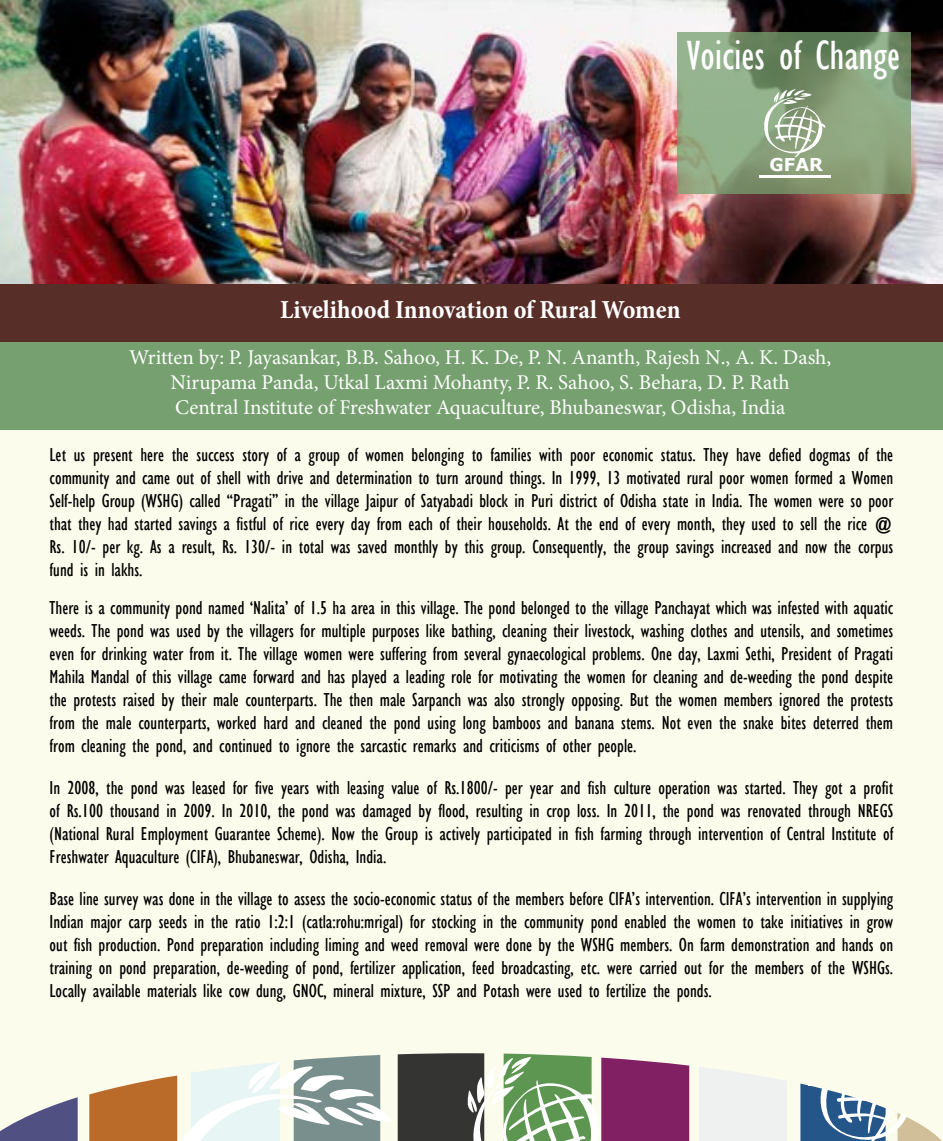
<style>
.page{position:relative;width:943px;height:1141px;background:#fff}
.page>*{position:absolute;margin:0;border:0;box-sizing:border-box;transform-origin:0 0}
.t1{font:condensed 42px "Gill Sans";color:#fff}
.t2{font:700 condensed 26.25px "Minion Pro";color:#fff}
.t3{font:21px/25.2px "Minion Pro";letter-spacing:-.005em;color:#fff;text-align:center}
.t4{font:condensed 19.25px/23.1px "Gill Sans";color:#000;text-align:justify}
.t5{font:700 17.68px "Verdana";color:#fff}
</style>
<div class="page">
<div style="left:0;top:2px;width:943px;height:1139px;background:#fcfcec"></div>
<svg style="left:0;top:1097px;width:78px;height:44px"></svg>
<svg style="left:699px;top:1067px;width:87px;height:74px"></svg>
<svg style="left:89px;top:1053px;width:600px;height:88px"></svg>
<img style="left:0;top:0;width:942px;height:342px">
<div style="left:1px;top:284px;width:942px;height:58px;background:#572e28"></div>
<div style="left:0;top:342px;width:943px;height:88px;background:#76a06f"></div>
<svg style="left:677px;top:32px;width:233px;height:161px;background:#859f7a"></svg>
<svg style="left:800px;top:1083px;width:142px;height:58px"></svg>
<svg style="left:763px;top:89px;width:62px;height:69px;background:#a2b498"></svg>
<hr style="left:758px;top:175px;width:72px;height:2px;background:#fff">
<h1 class="t1" style="left:686px;top:30px;width:215px">Voicies of Change</h1>
<p class="t5" style="left:769px;top:152px;width:55px">GFAR</p>
<h2 class="t2" style="left:280px;top:292px;width:402px">Livelihood Innovation of Rural Women</h2>
<p class="t3" style="left:129px;top:345px;width:703px">Written by: P. Jayasankar, B.B. Sahoo, H. K. De, P. N. Ananth, Rajesh N., A. K. Dash,<br>Nirupama Panda, Utkal Laxmi Mohanty, P. R. Sahoo, S. Behara, D. P. Rath<br>Central Institute of Freshwater Aquaculture, Bhubaneswar, Odisha, India</p>
<p class="t4" style="left:50px;top:443px;width:845px">Let us present here the success story of a group of women belonging to families with poor economic status. They have defied dogmas of the community and came out of shell with drive and determination to turn around things. In 1999, 13 motivated rural poor women formed a Women Self-help Group (WSHG) called “Pragati” in the village Jaipur of Satyabadi block in Puri district of Odisha state in India. The women were so poor that they had started savings a fistful of rice every day from each of their households. At the end of every month, they used to sell the rice @ Rs. 10/- per kg. As a result, Rs. 130/- in total was saved monthly by this group. Consequently, the group savings increased and now the corpus fund is in lakhs.</p>
<p class="t4" style="left:50px;top:595px;width:845px">There is a community pond named ‘Nalita’ of 1.5 ha area in this village. The pond belonged to the village Panchayat which was infested with aquatic weeds. The pond was used by the villagers for multiple purposes like bathing, cleaning their livestock, washing clothes and utensils, and sometimes even for drinking water from it. The village women were suffering from several gynaecological problems. One day, Laxmi Sethi, President of Pragati Mahila Mandal of this village came forward and has played a leading role for motivating the women for cleaning and de-weeding the pond despite the protests raised by their male counterparts. The then male Sarpanch was also strongly opposing. But the women members ignored the protests from the male counterparts, worked hard and cleaned the pond using long bamboos and banana stems. Not even the snake bites deterred them from cleaning the pond, and continued to ignore the sarcastic remarks and criticisms of other people.</p>
<p class="t4" style="left:50px;top:776px;width:845px">In 2008, the pond was leased for five years with leasing value of Rs.1800/- per year and fish culture operation was started. They got a profit of Rs.100 thousand in 2009. In 2010, the pond was damaged by flood, resulting in crop loss. In 2011, the pond was renovated through NREGS (National Rural Employment Guarantee Scheme). Now the Group is actively participated in fish farming through intervention of Central Institute of Freshwater Aquaculture (CIFA), Bhubaneswar, Odisha, India.</p>
<p class="t4" style="left:50px;top:887px;width:845px">Base line survey was done in the village to assess the socio-economic status of the members before CIFA’s intervention. CIFA’s intervention in supplying Indian major carp seeds in the ratio 1:2:1 (catla:rohu:mrigal) for stocking in the community pond enabled the women to take initiatives in grow out fish production. Pond preparation including liming and weed removal were done by the WSHG members. On farm demonstration and hands on training on pond preparation, de-weeding of pond, fertilizer application, feed broadcasting, etc. were carried out for the members of the WSHGs.<br>Locally available materials like cow dung, GNOC, mineral mixture, SSP and Potash were used to fertilize the ponds.</p>
</div>
